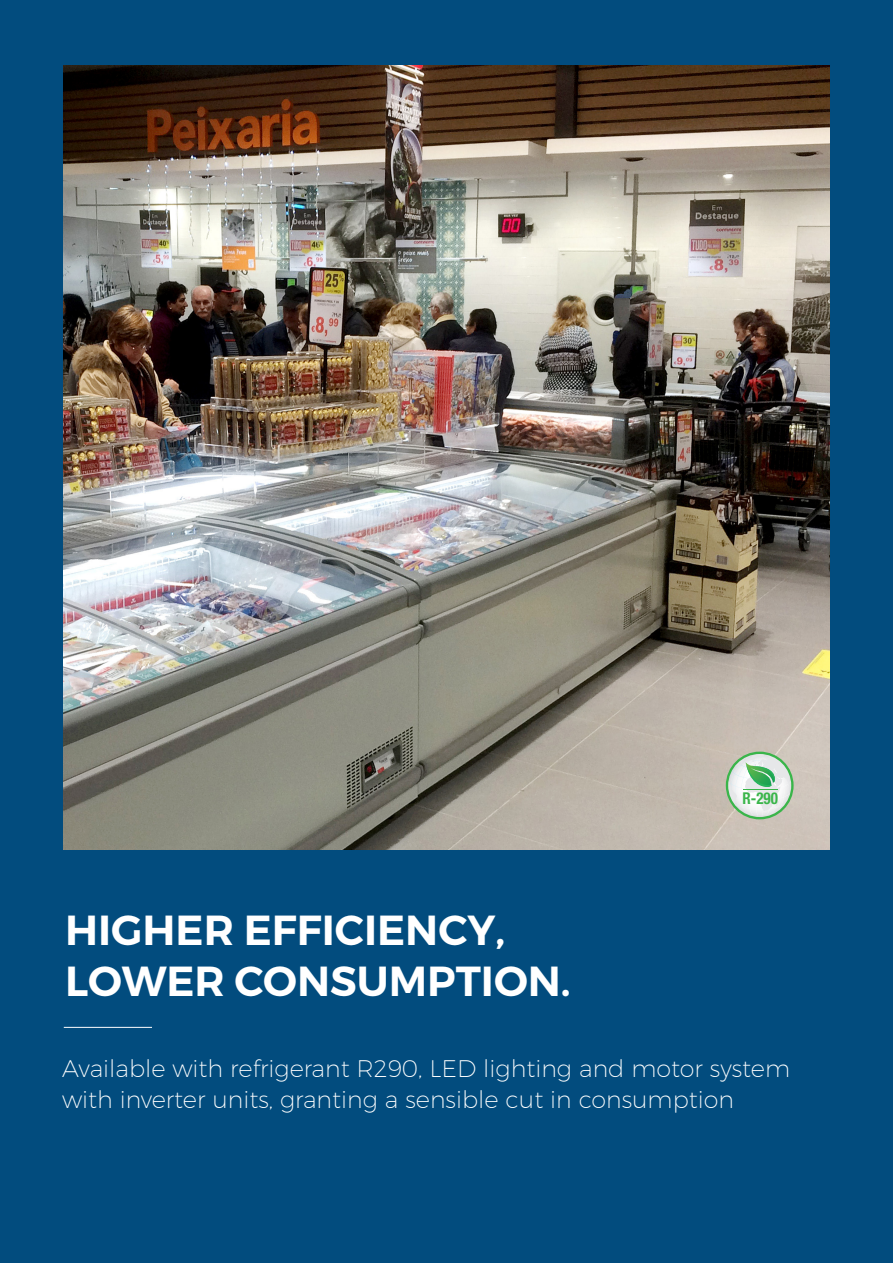
<style>
.page{position:relative;width:893px;height:1263px;background:#024c7e}
.page>*{position:absolute;margin:0;border:0;box-sizing:border-box;transform-origin:0 0}
.t1{font:600 42px/51px "Montserrat";color:#fff}
.t2{font:200 24px/31.5px "Montserrat";color:#fff}
.t3{font:700 condensed 16.35px "Helvetica Neue LT Std";color:#3ab54a;scale:.92 1}
</style>
<div class="page">
<img style="left:64px;top:65px;width:766px;height:785px">
<hr style="left:64px;top:1027px;width:88px;height:1px;background:#fff">
<svg style="left:726px;top:752px;width:68px;height:67px;background:#c1d7c2"></svg>
<hr style="left:743px;top:790px;width:35px;height:1px;background:#3ab54a">
<p class="t1" style="left:65px;top:905px;width:507px">HIGHER EFFICIENCY,<br>LOWER CONSUMPTION.</p>
<p class="t3" style="left:742px;top:789px;width:40px">R-290</p>
<p class="t2" style="left:62px;top:1052px;width:729px">Available with refrigerant R290, LED lighting and motor system with inverter units, granting a sensible cut in consumption</p>
</div>
